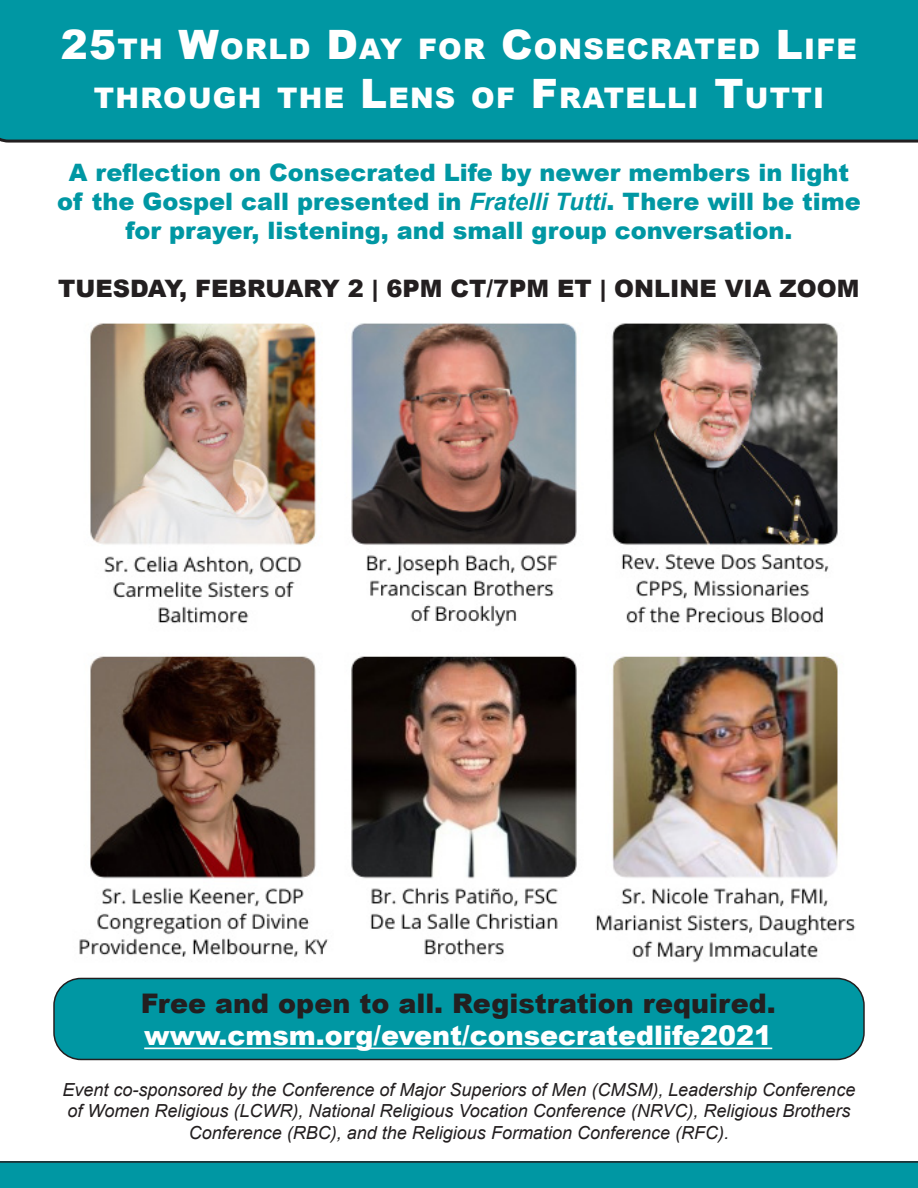
<style>
.page{position:relative;width:918px;height:1188px;background:#fff}
.page>*{position:absolute;margin:0;border:0;box-sizing:border-box;transform-origin:0 0}
.t1{font:900 28.35px/48.6px "Arial";letter-spacing:.045em;color:#fff;text-align:center}
.t2{font:900 27px/32.4px "Arial";color:#231f20}
.t3{font:900 24px/28.8px "Arial";color:#0097a3;text-align:center}
.t4{font:900 24px "Arial";color:#231f20}
.t5{font:italic 18px/21.6px "Arial";color:#231f20;text-align:center}
.s1{font-size:40.5px}
.s2{font-weight:700;font-style:italic}
.s3{color:#fff}
</style>
<div class="page">
<div style="left:0;top:0;width:918px;height:143px;background:#0097a3"></div>
<div style="left:54px;top:978px;width:810px;height:81px;background:#0097a3;border-radius:27px"></div>
<hr style="left:144px;top:1048px;width:628px;height:1px;background:#fff">
<div style="left:53px;top:978px;width:812px;height:82px;border:2px solid #231f20;border-radius:27px"></div>
<img style="left:79px;top:323px;width:777px;height:640px">
<svg style="left:0;top:1161px;width:918px;height:27px;background:#01909b"></svg>
<p class="t1" style="left:61px;top:24px;width:798px"><span class="s1">25</span>TH <span class="s1">W</span>ORLD <span class="s1">D</span>AY FOR <span class="s1">C</span>ONSECRATED <span class="s1">L</span>IFE<br>THROUGH THE <span class="s1">L</span>ENS OF <span class="s1">F</span>RATELLI <span class="s1">T</span>UTTI</p>
<p class="t3" style="left:57px;top:158px;width:805px">A reflection on Consecrated Life by newer members in light of the Gospel call presented in <span class="s2">Fratelli Tutti</span>. There will be time for prayer, listening, and small group conversation.</p>
<p class="t4" style="left:58px;top:271px;width:803px">TUESDAY, FEBRUARY 2 | 6PM CT/7PM ET | ONLINE VIA ZOOM</p>
<p class="t2" style="left:141px;top:986px;width:636px">Free and open to all. Registration required. <span class="s3">www.cmsm.org/event/consecratedlife2021</span></p>
<p class="t5" style="left:63px;top:1079px;width:794px">Event co-sponsored by the Conference of Major Superiors of Men (CMSM), Leadership Conference of Women Religious (LCWR), National Religious Vocation Conference (NRVC), Religious Brothers<br>Conference (RBC), and the Religious Formation Conference (RFC).</p>
</div>
